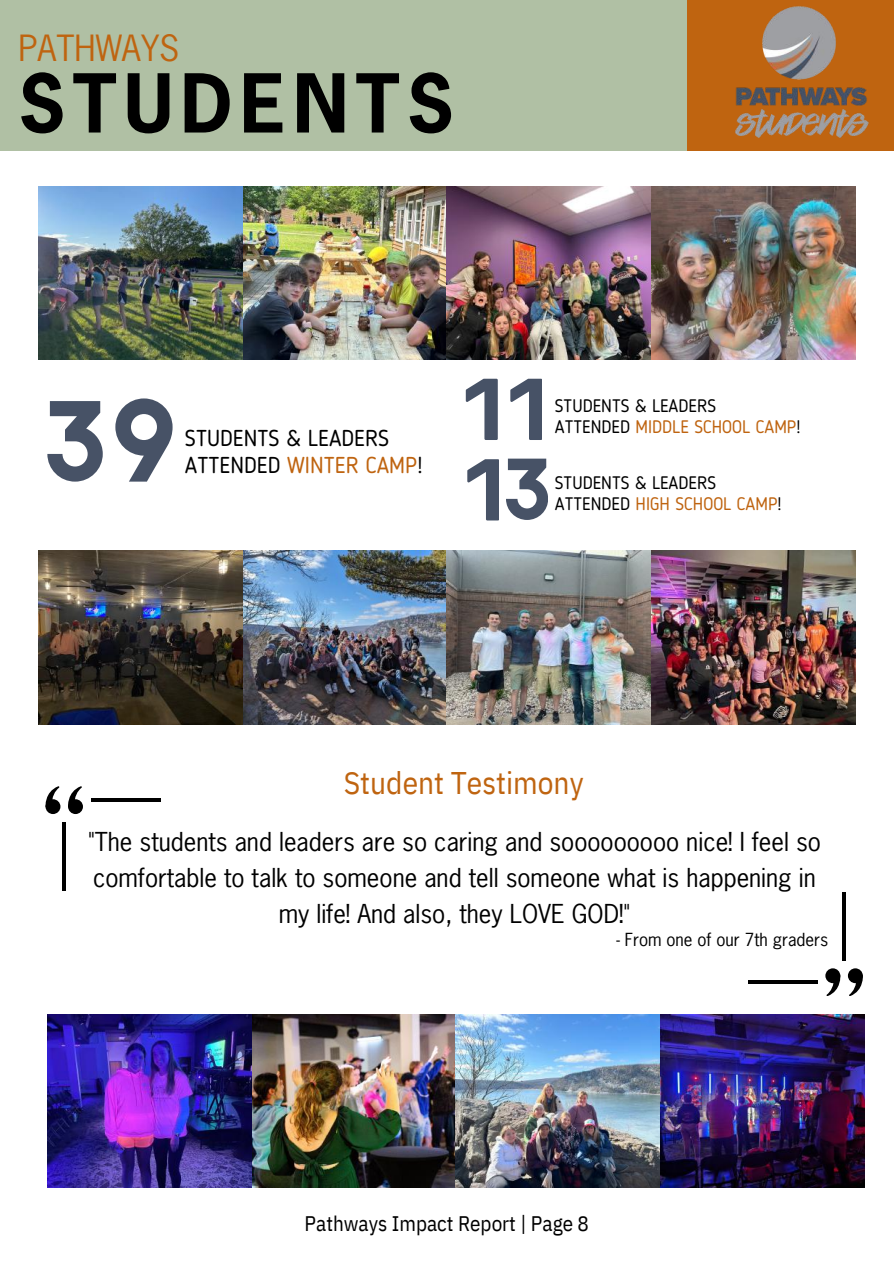
<style>
.page{position:relative;width:894px;height:1264px;background:#fff}
.page>*{position:absolute;margin:0;border:0;box-sizing:border-box;transform-origin:0 0}
.t1{font:700 76.2px "News Gothic Std";letter-spacing:.095em;color:#000}
.t2{font:34.05px "News Gothic Std";color:#bf6410}
.t3{font:31.2px "IBM Plex Sans Cond";color:#bf6410}
.t4{font:24.6px/36px "News Gothic Std";color:#000;text-align:center}
.t5{font:22.8px/27px "Blogger Sans";color:#000}
.t6{font:21px "IBM Plex Sans Cond";color:#000}
.t7{font:18px/21.3px "Blogger Sans";color:#000}
.t8{font:16.95px "News Gothic Std";color:#000}
.s1{color:#bf6410}
</style>
<div class="page">
<div style="left:686px;top:0;width:207px;height:151px;background:#bf6410"></div>
<div style="left:0;top:0;width:686px;height:151px;background:#b0c0a4"></div>
<img style="left:735px;top:6px;width:134px;height:132px">
<img style="left:38px;top:187px;width:817px;height:173px">
<img style="left:38px;top:551px;width:817px;height:173px">
<svg style="left:68px;top:799px;width:15px;height:15px"></svg>
<svg style="left:68px;top:786px;width:14px;height:25px"></svg>
<div style="left:46px;top:799px;width:14px;height:15px;background:#000;border-radius:50%"></div>
<svg style="left:45px;top:786px;width:15px;height:25px"></svg>
<hr style="left:62px;top:822px;width:4px;height:68px;background:#000">
<hr style="left:91px;top:798px;width:69px;height:4px;background:#000">
<svg style="left:825px;top:968px;width:15px;height:15px"></svg>
<svg style="left:825px;top:970px;width:16px;height:25px"></svg>
<svg style="left:847px;top:968px;width:15px;height:15px"></svg>
<svg style="left:848px;top:970px;width:15px;height:25px"></svg>
<hr style="left:842px;top:891px;width:3px;height:69px;background:#000">
<hr style="left:748px;top:980px;width:69px;height:3px;background:#000">
<img style="left:47px;top:1014px;width:817px;height:173px">
<svg style="left:47px;top:401px;width:55px;height:80px"></svg>
<svg style="left:115px;top:398px;width:57px;height:83px"></svg>
<svg style="left:465px;top:379px;width:32px;height:61px"></svg>
<svg style="left:510px;top:379px;width:31px;height:61px"></svg>
<svg style="left:467px;top:459px;width:31px;height:61px"></svg>
<svg style="left:506px;top:458px;width:41px;height:62px"></svg>
<h2 class="t2" style="left:18px;top:34px;width:162px">PATHWAYS</h2>
<h1 class="t1" style="left:18px;top:73px;width:437px">STUDENTS</h1>
<p class="t5" style="left:185px;top:426px;width:239px">STUDENTS &amp; LEADERS<br>ATTENDED <span class="s1">WINTER CAMP</span>!</p>
<p class="t7" style="left:554px;top:396px;width:247px">STUDENTS &amp; LEADERS<br>ATTENDED <span class="s1">MIDDLE SCHOOL CAMP</span>!</p>
<p class="t7" style="left:554px;top:473px;width:228px">STUDENTS &amp; LEADERS<br>ATTENDED <span class="s1">HIGH SCHOOL CAMP</span>!</p>
<p class="t3" style="left:344px;top:762px;width:241px">Student Testimony</p>
<p class="t4" style="left:88px;top:825px;width:734px">"The students and leaders are so caring and sooooooooo nice! I feel so comfortable to talk to someone and tell someone what is happening in my life! And also, they LOVE GOD!"</p>
<p class="t8" style="left:616px;top:933px;width:213px">- From one of our 7th graders</p>
<p class="t6" style="left:304px;top:1209px;width:286px">Pathways Impact Report | Page 8</p>
</div>
